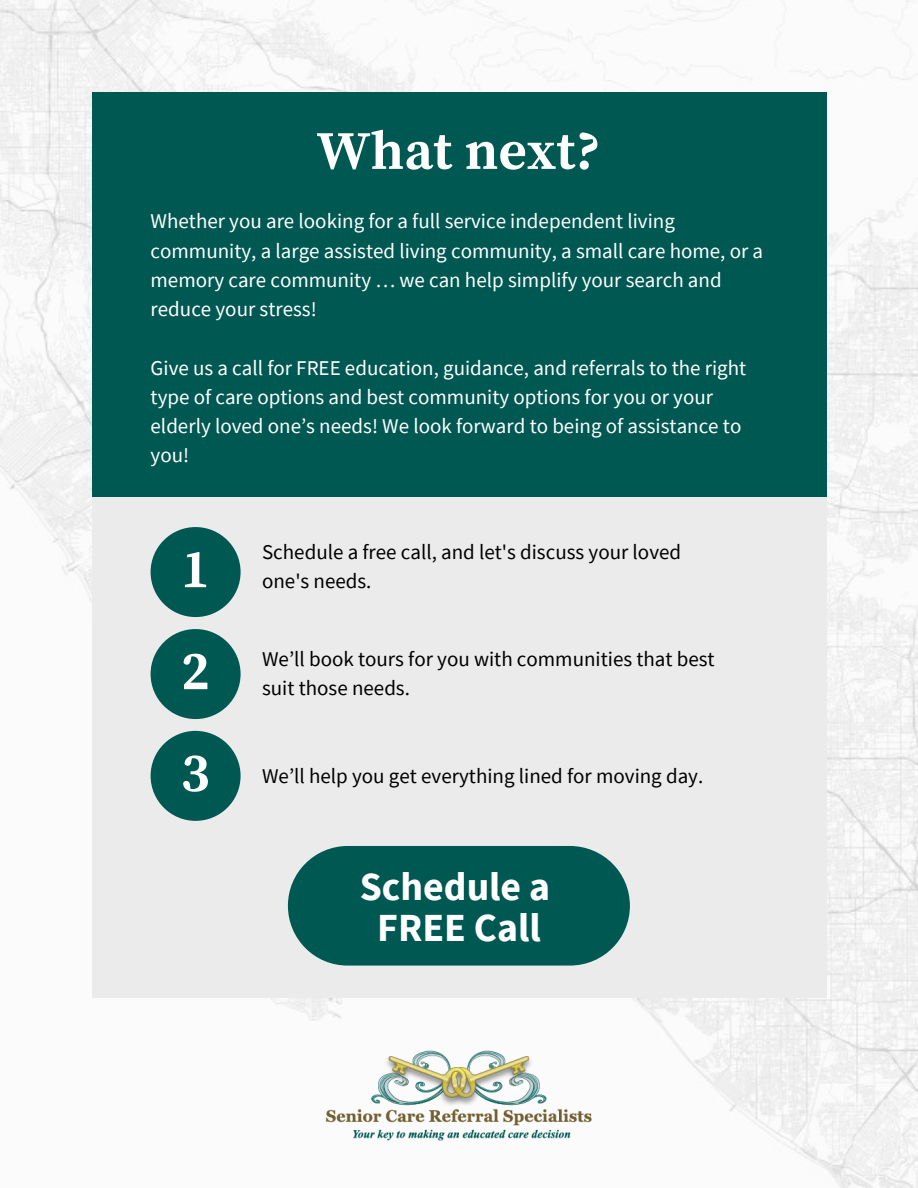
<style>
.page{position:relative;width:918px;height:1188px;background:#fff}
.page>*{position:absolute;margin:0;border:0;box-sizing:border-box;transform-origin:0 0}
.t1{font:700 54.45px "Source Serif Pro";color:#fff}
.t2{font:700 39.75px "Source Sans Pro";color:#fff}
.t3{font:21px/29.2px "Source Sans Pro";color:#fff}
.t4{font:21px/29.2px "Source Sans Pro";color:#000}
</style>
<div class="page">
<img style="left:0;top:0;width:918px;height:1188px">
<img style="left:325px;top:1051px;width:268px;height:90px">
<div style="left:92px;top:394px;width:734px;height:604px;background:#ebebeb"></div>
<div style="left:92px;top:92px;width:734px;height:405px;background:#005853"></div>
<div style="left:151px;top:527px;width:90px;height:90px;background:#005853;border-radius:50%"></div>
<div style="left:151px;top:629px;width:90px;height:90px;background:#005853;border-radius:50%"></div>
<div style="left:151px;top:731px;width:90px;height:90px;background:#005853;border-radius:50%"></div>
<div style="left:288px;top:846px;width:342px;height:120px;background:#005853;border-radius:60px"></div>
<p class="t1" style="left:317px;top:119px;width:286px">What next?</p>
<p class="t3" style="left:151px;top:206px;width:614px">Whether you are looking for a full service independent living community, a large assisted living community, a small care home, or a memory care community … we can help simplify your search and reduce your stress!</p>
<p class="t3" style="left:151px;top:352px;width:597px">Give us a call for FREE education, guidance, and referrals to the right type of care options and best community options for you or your elderly loved one’s needs! We look forward to being of assistance to you!</p>
<p class="t1" style="left:181px;top:537px;width:30px">1</p>
<p class="t1" style="left:181px;top:639px;width:30px">2</p>
<p class="t1" style="left:181px;top:741px;width:30px">3</p>
<p class="t4" style="left:262px;top:537px;width:421px">Schedule a free call, and let's discuss your loved one's needs.</p>
<p class="t4" style="left:262px;top:644px;width:454px">We’ll book tours for you with communities that best suit those needs.</p>
<p class="t4" style="left:262px;top:760px;width:443px">We’ll help you get everything lined for moving day.</p>
<p class="t2" style="left:360px;top:860px;width:192px">Schedule a</p>
<p class="t2" style="left:377px;top:902px;width:165px">FREE Call</p>
</div>
